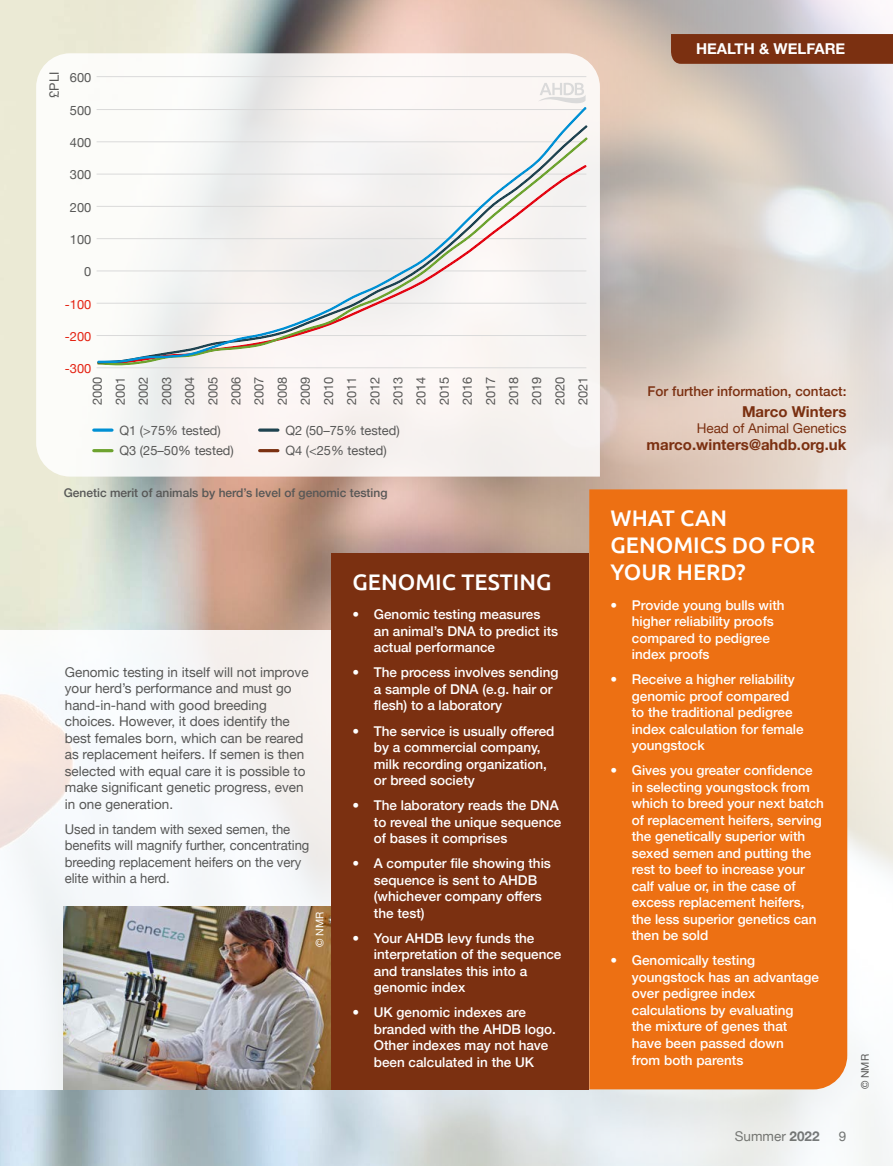
<style>
.page{position:relative;width:893px;height:1166px;background:#fff}
.page>*{position:absolute;margin:0;border:0;box-sizing:border-box;transform-origin:0 0}
.PULLOUT_HEADING_CAPS{font:500 22.5px/27px "Ubuntu";color:#fff}
.CREDIT_JOBTITLE{font:700 15px "Helvetica Neue";color:#7b3011}
.ARTICLE_CATEGORY{font:700 15px "Helvetica Neue";color:#fff}
.CREDIT_NAME_EMAIL{font:700 15px "Helvetica Neue";color:#7b3011}
.PULLOUT_MAIN_TEXT{font:500 13.5px/16.5px "Helvetica Neue";color:#fff}
.MAIN_BODY{font:13.5px/16.5px "Helvetica Neue";color:#575756}
.CREDIT_HEADING{font:500 13.5px "Helvetica Neue";color:#7b3011}
.CREDIT_JOBTITLE-2{font:13.5px "Helvetica Neue";color:#7b3011}
.FOOTER_DATE{font:13.5px "Helvetica Neue";color:#575756}
.t1{font:12.9px/23.1px "Helvetica Neue";color:#585857;text-align:justify}
.t2{font:12.9px "Helvetica Neue";color:#e42313}
.MAIN_CAPTION_2019{font:500 12px "Helvetica Neue";color:#575756}
.PHOTO_CREDIT{font:10.5px "Helvetica Neue";color:#575756}
.PHOTO_CREDIT-2{font:10.5px "Helvetica Neue";color:#fff}
.s1{font-weight:700}
</style>
<div class="page">
<img style="left:0;top:0;width:893px;height:1165px">
<svg style="left:0;top:629px;width:331px;height:460px;fill:#f6f8fa"></svg>
<img style="left:64px;top:906px;width:267px;height:183px">
<div style="left:671px;top:34px;width:222px;height:30px;background:#7b3011"></div>
<div style="left:331px;top:553px;width:258px;height:536px;background:#7b3011"></div>
<div style="left:589px;top:489px;width:258px;height:600px;background:#ed7013"></div>
<svg style="left:36px;top:53px;width:564px;height:423px;fill:#faf6f4"></svg>
<hr style="left:97px;top:76px;width:489px;height:1px;background:#dadada">
<hr style="left:97px;top:367px;width:489px;height:1px;background:#dadada">
<svg style="left:538px;top:83px;width:48px;height:21px"></svg>
<hr style="left:94px;top:428px;width:18px;height:3px;background:#0090d4">
<hr style="left:260px;top:428px;width:18px;height:3px;background:#1f4350">
<hr style="left:94px;top:449px;width:18px;height:3px;background:#6da32f">
<hr style="left:260px;top:449px;width:18px;height:3px;background:#7b3011">
<svg style="left:97px;top:105px;width:491px;height:259px"></svg>
<p class="t1" style="left:43px;top:98px;width:27px;rotate:-90deg">£PLI</p>
<p class="t1" style="left:70px;top:66px;width:23px">600</p>
<p class="t1" style="left:70px;top:99px;width:23px">500</p>
<p class="t1" style="left:70px;top:132px;width:23px">400</p>
<p class="t1" style="left:70px;top:164px;width:23px">300</p>
<p class="t1" style="left:70px;top:196px;width:23px">200</p>
<p class="t1" style="left:70px;top:228px;width:23px">100</p>
<p class="t1" style="left:84px;top:261px;width:9px">0</p>
<p class="t2" style="left:65px;top:294px;width:28px">-100</p>
<p class="t2" style="left:65px;top:327px;width:28px">-200</p>
<p class="t2" style="left:65px;top:359px;width:28px">-300</p>
<p class="t1" style="left:86px;top:405px;width:30px;rotate:-90deg">2000<br>2001<br>2002<br>2003<br>2004<br>2005<br>2006<br>2007<br>2008<br>2009<br>2010<br>2011<br>2012<br>2013<br>2014<br>2015<br>2016<br>2017<br>2018<br>2019<br>2020<br>2021</p>
<p class="t1" style="left:119px;top:419px;width:103px">Q1 (&gt;75% tested)</p>
<p class="t1" style="left:285px;top:419px;width:116px">Q2 (50–75% tested)</p>
<p class="t1" style="left:119px;top:439px;width:116px">Q3 (25–50% tested)</p>
<p class="t1" style="left:285px;top:439px;width:103px">Q4 (&lt;25% tested)</p>
<p class="MAIN_CAPTION_2019" style="left:64px;top:483px;width:325px">Genetic merit of animals by herd’s level of genomic testing</p>
<p class="MAIN_BODY" style="left:65px;top:664px;width:245px">Genomic testing in itself will not improve your herd’s performance and must go hand-in-hand with good breeding choices. However, it does identify the best females born, which can be reared as replacement heifers. If semen is then selected with equal care it is possible to make significant genetic progress, even in one generation.</p>
<p class="MAIN_BODY" style="left:65px;top:821px;width:246px">Used in tandem with sexed semen, the benefits will magnify further, concentrating breeding replacement heifers on the very elite within a herd.</p>
<p class="PHOTO_CREDIT-2" style="left:312px;top:946px;width:37px;rotate:-90deg">© NMR</p>
<p class="PULLOUT_HEADING_CAPS" style="left:353px;top:567px;width:200px">GENOMIC TESTING</p>
<p class="PULLOUT_MAIN_TEXT" style="left:374px;top:605px;width:186px;text-indent:-21px">• Genomic testing measures an animal’s DNA to predict its actual performance</p>
<p class="PULLOUT_MAIN_TEXT" style="left:374px;top:663px;width:186px;text-indent:-21px">• The process involves sending a sample of DNA (e.g. hair or flesh) to a laboratory</p>
<p class="PULLOUT_MAIN_TEXT" style="left:374px;top:721px;width:182px;text-indent:-21px">• The service is usually offered by a commercial company, milk recording organization, or breed society</p>
<p class="PULLOUT_MAIN_TEXT" style="left:374px;top:795px;width:189px;text-indent:-21px">• The laboratory reads the DNA to reveal the unique sequence of bases it comprises</p>
<p class="PULLOUT_MAIN_TEXT" style="left:374px;top:853px;width:179px;text-indent:-21px">• A computer file showing this sequence is sent to AHDB (whichever company offers the test)</p>
<p class="PULLOUT_MAIN_TEXT" style="left:374px;top:928px;width:189px;text-indent:-21px">• Your AHDB levy funds the interpretation of the sequence and translates this into a genomic index</p>
<p class="PULLOUT_MAIN_TEXT" style="left:374px;top:1002px;width:184px;text-indent:-21px">• UK genomic indexes are branded with the AHDB logo.<br>Other indexes may not have been calculated in the UK</p>
<p class="ARTICLE_CATEGORY" style="left:696px;top:37px;width:151px">HEALTH &amp; WELFARE</p>
<p class="CREDIT_HEADING" style="left:648px;top:380px;width:200px">For further information, contact:</p>
<p class="CREDIT_NAME_EMAIL" style="left:742px;top:399px;width:106px">Marco Winters</p>
<p class="CREDIT_JOBTITLE-2" style="left:697px;top:419px;width:151px">Head of Animal Genetics</p>
<p class="CREDIT_JOBTITLE" style="left:647px;top:432px;width:201px">marco.winters@ahdb.org.uk</p>
<p class="PULLOUT_HEADING_CAPS" style="left:611px;top:504px;width:206px">WHAT CAN<br>GENOMICS DO FOR<br>YOUR HERD?</p>
<p class="PULLOUT_MAIN_TEXT" style="left:632px;top:595px;width:154px;text-indent:-21px">• Provide young bulls with higher reliability proofs compared to pedigree index proofs</p>
<p class="PULLOUT_MAIN_TEXT" style="left:632px;top:669px;width:173px;text-indent:-21px">• Receive a higher reliability genomic proof compared to the traditional pedigree index calculation for female youngstock</p>
<p class="PULLOUT_MAIN_TEXT" style="left:632px;top:760px;width:194px;text-indent:-21px">• Gives you greater confidence in selecting youngstock from which to breed your next batch of replacement heifers, serving the genetically superior with sexed semen and putting the rest to beef to increase your calf value or, in the case of excess replacement heifers, the less superior genetics can then be sold</p>
<p class="PULLOUT_MAIN_TEXT" style="left:632px;top:950px;width:189px;text-indent:-21px">• Genomically testing youngstock has an advantage over pedigree index calculations by evaluating<br>the mixture of genes that have been passed down<br>from both parents</p>
<p class="PHOTO_CREDIT" style="left:858px;top:1089px;width:37px;rotate:-90deg">© NMR</p>
<p class="FOOTER_DATE" style="left:735px;top:1125px;width:86px">Summer <span class="s1">2022</span></p>
<p class="MAIN_BODY" style="left:839px;top:1127px;width:9px">9</p>
</div>
